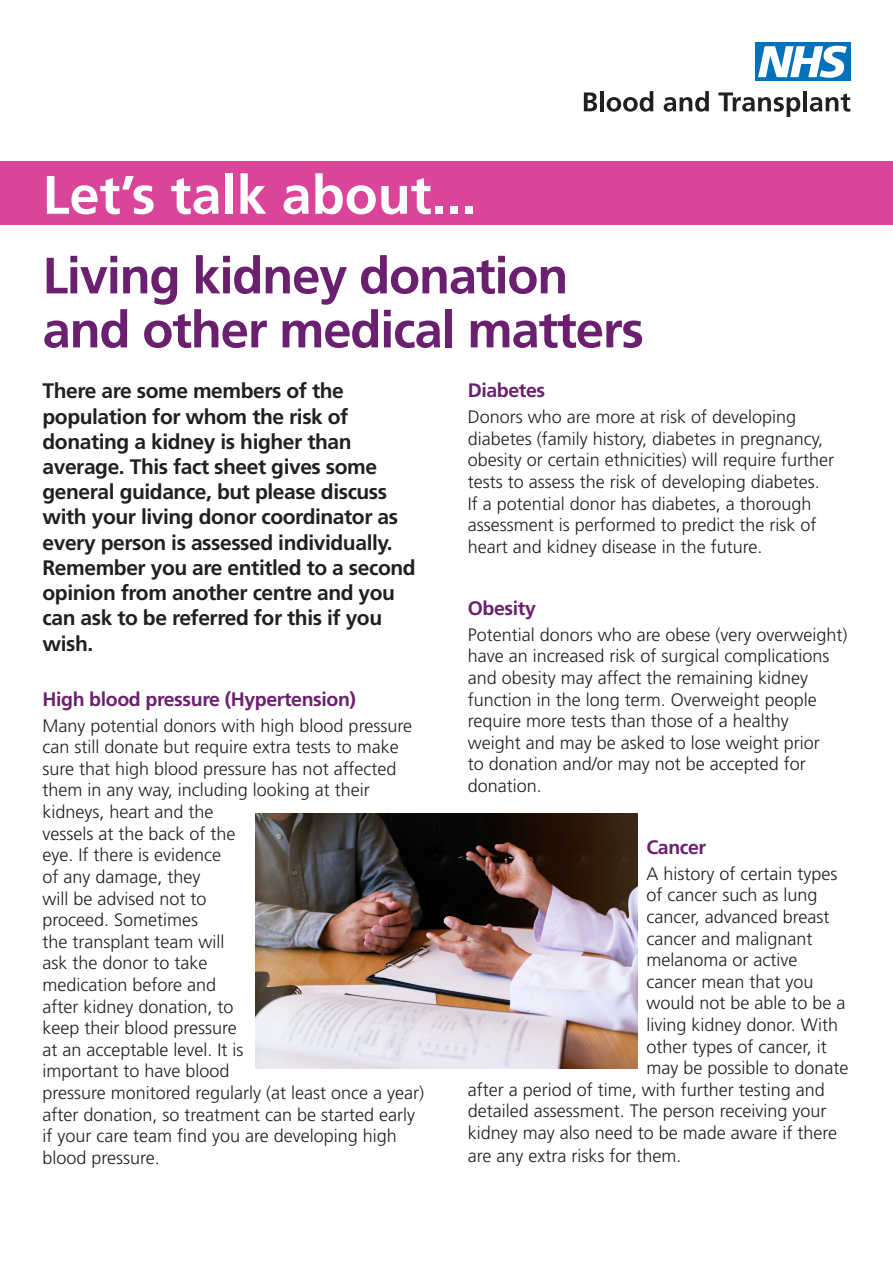
<style>
.page{position:relative;width:893px;height:1263px;background:#fff}
.page>*{position:absolute;margin:0;border:0;box-sizing:border-box;transform-origin:0 0}
.t1{font:700 54px "Frutiger LT Std";color:#fff}
.t2{font:700 51px/54px "Frutiger LT Std";letter-spacing:-.025em;color:#6b206f}
.Standfirst{font:700 21px/25.2px "Frutiger LT Std";letter-spacing:-.02em;color:#231f20}
.Paragraph_heading{font:700 19.5px "Frutiger LT Std";letter-spacing:-.02em;color:#6b206f}
.Body_text{font:300 18px/21.6px "Frutiger LT Std";color:#231f20}
</style>
<div class="page">
<svg style="left:584px;top:92px;width:13px;height:19px"></svg>
<hr style="left:600px;top:91px;width:4px;height:20px;background:#231f20">
<svg style="left:607px;top:91px;width:46px;height:21px"></svg>
<svg style="left:664px;top:91px;width:45px;height:21px"></svg>
<svg style="left:718px;top:92px;width:82px;height:25px"></svg>
<hr style="left:803px;top:91px;width:4px;height:20px;background:#231f20">
<svg style="left:810px;top:93px;width:40px;height:19px"></svg>
<div style="left:755px;top:43px;width:95px;height:38px;background:#0072bc"></div>
<svg style="left:758px;top:46px;width:89px;height:32px"></svg>
<div style="left:0;top:162px;width:893px;height:63px;background:#da4599"></div>
<img style="left:255px;top:813px;width:383px;height:255px">
<p class="t1" style="left:43px;top:163px;width:436px">Let’s talk about...</p>
<p class="t2" style="left:43px;top:249px;width:603px">Living kidney donation and other medical matters</p>
<p class="Standfirst" style="left:43px;top:379px;width:375px">There are some members of the population for whom the risk of donating a kidney is higher than average. This fact sheet gives some general guidance, but please discuss with your living donor coordinator as every person is assessed individually.<br>Remember you are entitled to a second opinion from another centre and you can ask to be referred for this if you wish.</p>
<p class="Paragraph_heading" style="left:43px;top:687px;width:315px">High blood pressure (Hypertension)</p>
<p class="Body_text" style="left:43px;top:715px;width:383px">Many potential donors with high blood pressure can still donate but require extra tests to make sure that high blood pressure has not affected them in any way, including looking at their kidneys, heart and the<br>vessels at the back of the<br>eye. If there is evidence<br>of any damage, they<br>will be advised not to<br>proceed. Sometimes<br>the transplant team will<br>ask the donor to take<br>medication before and<br>after kidney donation, to<br>keep their blood pressure<br>at an acceptable level. It is<br>important to have blood<br>pressure monitored regularly (at least once a year) after donation, so treatment can be started early if your care team find you are developing high blood pressure.</p>
<p class="Paragraph_heading" style="left:468px;top:379px;width:79px">Diabetes</p>
<p class="Body_text" style="left:468px;top:406px;width:368px">Donors who are more at risk of developing diabetes (family history, diabetes in pregnancy, obesity or certain ethnicities) will require further tests to assess the risk of developing diabetes.<br>If a potential donor has diabetes, a thorough assessment is performed to predict the risk of heart and kidney disease in the future.</p>
<p class="Paragraph_heading" style="left:468px;top:597px;width:70px">Obesity</p>
<p class="Body_text" style="left:468px;top:624px;width:381px">Potential donors who are obese (very overweight) have an increased risk of surgical complications and obesity may affect the remaining kidney function in the long term. Overweight people require more tests than those of a healthy<br>weight and may be asked to lose weight prior<br>to donation and/or may not be accepted for donation.</p>
<p class="Paragraph_heading" style="left:646px;top:836px;width:61px">Cancer</p>
<p class="Body_text" style="left:646px;top:863px;width:192px">A history of certain types</p>
<p class="Body_text" style="left:646px;top:885px;width:173px">of cancer such as lung</p>
<p class="Body_text" style="left:646px;top:906px;width:185px">cancer, advanced breast</p>
<p class="Body_text" style="left:646px;top:928px;width:168px">cancer and malignant</p>
<p class="Body_text" style="left:646px;top:949px;width:152px">melanoma or active</p>
<p class="Body_text" style="left:646px;top:971px;width:169px">cancer mean that you</p>
<p class="Body_text" style="left:646px;top:993px;width:201px">would not be able to be a</p>
<p class="Body_text" style="left:646px;top:1014px;width:193px">living kidney donor. With</p>
<p class="Body_text" style="left:646px;top:1036px;width:182px">other types of cancer, it</p>
<p class="Body_text" style="left:646px;top:1057px;width:204px">may be possible to donate</p>
<p class="Body_text" style="left:468px;top:1079px;width:359px">after a period of time, with further testing and</p>
<p class="Body_text" style="left:468px;top:1101px;width:360px">detailed assessment. The person receiving your</p>
<p class="Body_text" style="left:468px;top:1122px;width:371px">kidney may also need to be made aware if there</p>
<p class="Body_text" style="left:468px;top:1146px;width:215px">are any extra risks for them.</p>
</div>
